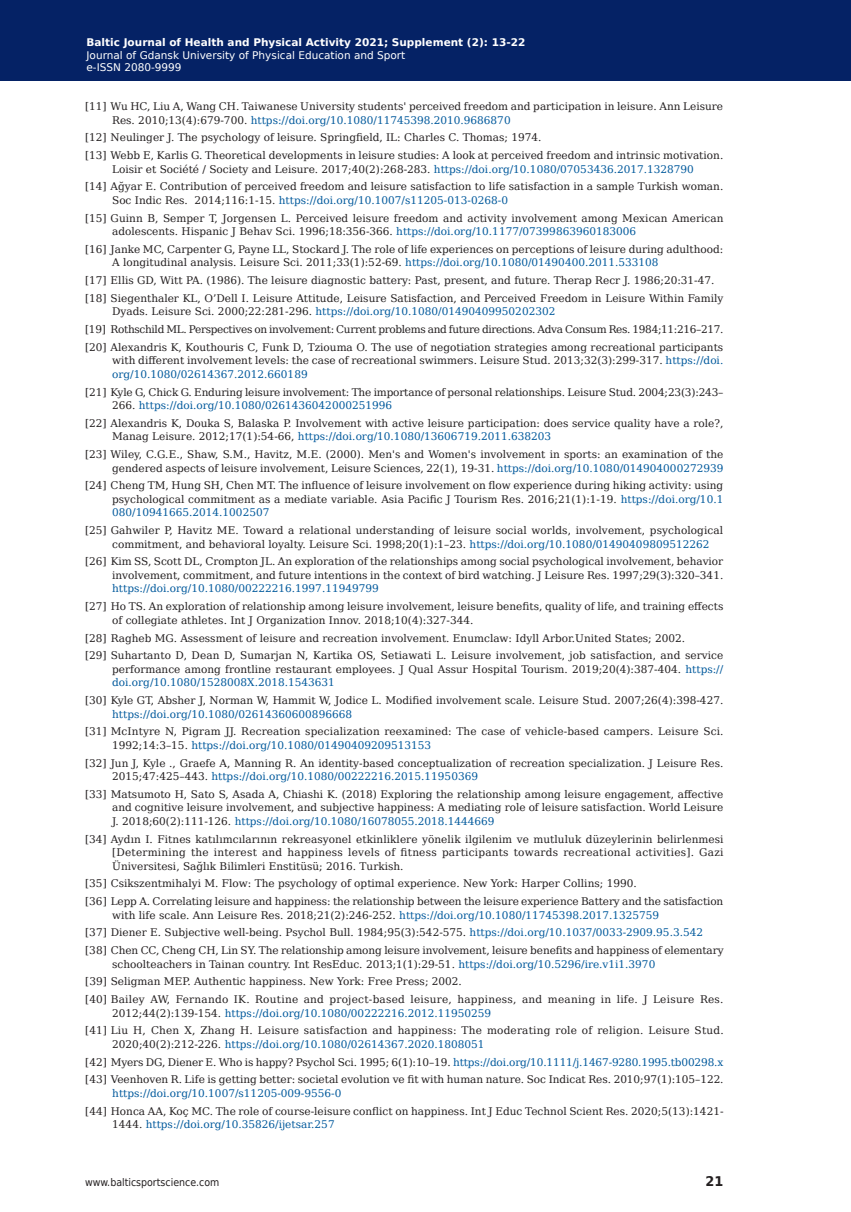
<style>
.page{position:relative;width:851px;height:1212px;background:#fff}
.page>*{position:absolute;margin:0;border:0;box-sizing:border-box;transform-origin:0 0}
.t1{font:700 13.35px "DejaVu Sans";color:#231f20;scale:.96 1}
.t2{font:10.5px/13.5px "DejaVu Serif";color:#231f20}
.t3{font:10.5px/17.7px "DejaVu Serif";letter-spacing:.02em;color:#231f20}
.t4{font:10.5px "DejaVu Serif";color:#01599c}
.t5{font:10.5px/12.6px "DejaVu Sans";color:#fff}
.t6{font:700 10.5px "DejaVu Sans";color:#fff}
.t7{font:10.5px "DejaVu Sans Condensed";color:#231f20}
.s1{color:#01599c}
</style>
<div class="page">
<div style="left:0;top:0;width:850px;height:80px;background:#052265"></div>
<p class="t6" style="left:86px;top:34px;width:440px">Baltic Journal of Health and Physical Activity 2021; Supplement (2): 13-22</p>
<p class="t5" style="left:86px;top:48px;width:320px">Journal of Gdansk University of Physical Education and Sport e-ISSN 2080-9999</p>
<p class="t2" style="left:112px;top:99px;width:612px;text-indent:-27px">[11] Wu HC, Liu A, Wang CH. Taiwanese University students' perceived freedom and participation in leisure. Ann Leisure<br>Res. 2010;13(4):679-700. <span class="s1">https://doi.org/10.1080/11745398.2010.9686870</span></p>
<p class="t2" style="left:85px;top:128px;width:639px;line-height:17.7px">[12] Neulinger J. The psychology of leisure. Springfield, IL: Charles C. Thomas; 1974.<br>[13] Webb E, Karlis G. Theoretical developments in leisure studies: A look at perceived freedom and intrinsic motivation.</p>
<p class="t2" style="left:85px;top:159px;width:639px;line-height:17.7px;text-align:center">Loisir et Société / Society and Leisure. 2017;40(2):268-283. <span class="s1">https://doi.org/10.1080/07053436.2017.1328790<br></span>[14] Ağyar E. Contribution of perceived freedom and leisure satisfaction to life satisfaction in a sample Turkish woman.</p>
<p class="t2" style="left:85px;top:190px;width:639px;line-height:17.7px;text-indent:27px">Soc Indic Res. 2014;116:1-15. <span class="s1">https://doi.org/10.1007/s11205-013-0268-0<br></span>[15] Guinn B, Semper T, Jorgensen L. Perceived leisure freedom and activity involvement among Mexican American</p>
<p class="t2" style="left:85px;top:222px;width:639px;line-height:17.7px;text-indent:27px">adolescents. Hispanic J Behav Sci. 1996;18:356-366. <span class="s1">https://doi.org/10.1177/07399863960183006<br></span>[16] Janke MC, Carpenter G, Payne LL, Stockard J. The role of life experiences on perceptions of leisure during adulthood:</p>
<p class="t2" style="left:85px;top:253px;width:639px;line-height:17.7px;text-indent:27px">A longitudinal analysis. Leisure Sci. 2011;33(1):52-69. <span class="s1">https://doi.org/10.1080/01490400.2011.533108<br></span>[17] Ellis GD, Witt PA. (1986). The leisure diagnostic battery: Past, present, and future. Therap Recr J. 1986;20:31-47. [18] Siegenthaler KL, O’D ell I. Leisure Attitude, Leisure Satisfaction, and Perceived Freedom in Leisure Within Family</p>
<p class="t2" style="left:85px;top:302px;width:640px;line-height:17.7px;text-indent:27px">Dyads. Leisure Sci. 2000;22:281-296. <span class="s1">https://doi.org/10.1080/01490409950202302<br></span>[19] Rothschild ML. Perspectives on involvement: Current problems and future directions. Adva Consum Res. 1984;11:216–217. [20] Alexandris K, Kouthouris C, Funk D, Tziouma O. The use of negotiation strategies among recreational participants</p>
<p class="t2" style="left:112px;top:353px;width:612px">with different involvement levels: the case of recreational swimmers. Leisure Stud. 2013;32(3):299-317. <span class="s1">https://doi. org/10.1080/02614367.2012.660189</span></p>
<p class="t2" style="left:112px;top:384px;width:612px;text-indent:-27px">[21] Kyle G, Chick G. Enduring leisure involvement: The importance of personal relationships. Leisure Stud. 2004;23(3):243–<br>266. <span class="s1">https://doi.org/10.1080/0261436042000251996</span></p>
<p class="t2" style="left:112px;top:415px;width:612px;text-indent:-27px">[22] Alexandris K, D ouka S, Balaska P. Involvement with active leisure participation: does service quality have a role?,<br>Manag Leisure. 2012;17(1):54-66, <span class="s1">https://doi.org/10.1080/13606719.2011.638203</span></p>
<p class="t2" style="left:85px;top:447px;width:639px;text-align:right">[23] Wiley, C.G.E., Shaw, S.M., Havitz, M.E. (2000). Men's and Women's involvement in sports: an examination of the gendered aspects of leisure involvement, Leisure Sciences, 22(1), 19-31. <span class="s1">https://doi.org/10.1080/014904000272939</span></p>
<p class="t2" style="left:112px;top:478px;width:612px;text-align:justify;text-indent:-27px">[24] Cheng TM, Hung SH, Chen MT. The influence of leisure involvement on flow experience during hiking activity: using psychological commitment as a mediate variable. Asia Pacific J Tourism Res. 2016;21(1):1-19. <span class="s1">https://doi.org/10.1<br>080/10941665.2014.1002507</span></p>
<p class="t2" style="left:112px;top:523px;width:612px;text-indent:-27px">[25] Gahwiler P, Havitz ME. Toward a relational understanding of leisure social worlds, involvement, psychological commitment, and behavioral loyalty. Leisure Sci. 1998;20(1):1–23. <span class="s1">https://doi.org/10.1080/01490409809512262</span></p>
<p class="t2" style="left:85px;top:554px;width:639px;text-align:right">[26] Kim SS, Scott D L, Crompton JL. An exploration of the relationships among social psychological involvement, behavior involvement, commitment, and future intentions in the context of bird watching. J Leisure Res. 1997;29(3):320–341.</p>
<p class="t4" style="left:112px;top:579px;width:268px">https://doi.org/10.1080/00222216.1997.11949799</p>
<p class="t2" style="left:112px;top:599px;width:612px;text-indent:-27px">[27] Ho TS. An exploration of relationship among leisure involvement, leisure benefits, quality of life, and training effects of collegiate athletes. Int J Organization Innov. 2018;10(4):327-344.</p>
<p class="t2" style="left:85px;top:628px;width:639px;line-height:17.7px">[28] Ragheb MG. Assessment of leisure and recreation involvement. Enumclaw: Idyll Arbor.United States; 2002.<br>[29] Suhartanto D, D ean D, Sumarjan N, Kartika OS, Setiawati L. Leisure involvement, job satisfaction, and service</p>
<p class="t2" style="left:112px;top:661px;width:612px">performance among frontline restaurant employees. J Qual Assur Hospital Tourism. 2019;20(4):387-404. <span class="s1">https:// doi.org/10.1080/1528008X.2018.1543631</span></p>
<p class="t2" style="left:85px;top:692px;width:639px">[30] Kyle GT, Absher J, Norman W, Hammit W, Jodice L. Modified involvement scale. Leisure Stud. 2007;26(4):398-427.</p>
<p class="t4" style="left:112px;top:704px;width:241px">https://doi.org/10.1080/02614360600896668</p>
<p class="t2" style="left:112px;top:724px;width:612px;text-indent:-27px">[31] McIntyre N, Pigram JJ. Recreation specialization reexamined: The case of vehicle-based campers. Leisure Sci.<br>1992;14:3–15. <span class="s1">https://doi.org/10.1080/01490409209513153</span></p>
<p class="t2" style="left:112px;top:755px;width:612px;text-indent:-27px">[32] Jun J, Kyle ., Graefe A, Manning R. An identity-based conceptualization of recreation specialization. J Leisure Res.<br>2015;47:425–443. <span class="s1">https://doi.org/10.1080/00222216.2015.11950369</span></p>
<p class="t2" style="left:112px;top:786px;width:612px;text-align:justify;text-indent:-27px">[33] Matsumoto H, Sato S, Asada A, Chiashi K. (2018) Exploring the relationship among leisure engagement, affective and cognitive leisure involvement, and subjective happiness: A mediating role of leisure satisfaction. World Leisure J. 2018;60(2):111-126. <span class="s1">https://doi.org/10.1080/16078055.2018.1444669</span></p>
<p class="t2" style="left:112px;top:831px;width:612px;text-align:justify;text-indent:-27px">[34] Aydın I. Fitnes katılımcılarının rekreasyonel etkinliklere yönelik ilgilenim ve mutluluk düzeylerinin belirlenmesi [D etermining the interest and happiness levels of fitness participants towards recreational activities]. Gazi Üniversitesi, Sağlık Bilimleri Enstitüsü; 2016. Turkish.</p>
<p class="t2" style="left:85px;top:874px;width:639px;line-height:17.7px">[35] Csikszentmihalyi M. Flow: The psychology of optimal experience. New York: Harper Collins; 1990.<br>[36] Lepp A. Correlating leisure and happiness: the relationship between the leisure experience Battery and the satisfaction</p>
<p class="t2" style="left:85px;top:905px;width:639px;line-height:17.7px;text-indent:27px">with life scale. Ann Leisure Res. 2018;21(2):246-252. <span class="s1">https://doi.org/10.1080/11745398.2017.1325759<br></span>[37] Diener E. Subjective well-being. Psychol Bull. 1984;95(3):542-575. <span class="s1">https://doi.org/10.1037/0033-2909.95.3.542 </span>[38] Chen CC, Cheng CH, Lin SY. The relationship among leisure involvement, leisure benefits and happiness of elementary</p>
<p class="t2" style="left:85px;top:954px;width:639px;line-height:17.7px;text-indent:27px">schoolteachers in Tainan country. Int ResEduc. 2013;1(1):29-51. <span class="s1">https://doi.org/10.5296/ire.v1i1.3970<br></span>[39] Seligman MEP. Authentic happiness. New York: Free Press; 2002.<br>[40] Bailey AW, Fernando IK. Routine and project-based leisure, happiness, and meaning in life. J Leisure Res.</p>
<p class="t3" style="left:85px;top:1003px;width:640px;text-indent:27px">2012;44(2):139-154. <span class="s1">https://doi.org/10.1080/00222216.2012.11950259<br></span>[41] Liu H, Chen X, Zhang H. Leisure satisfaction and happiness: The moderating role of religion. Leisure Stud.</p>
<p class="t2" style="left:85px;top:1034px;width:639px;line-height:17.7px;text-indent:27px">2020;40(2):212-226. <span class="s1">https://doi.org/10.1080/02614367.2020.1808051<br></span>[42] Myers DG, Diener E. Who is happy? Psychol Sci. 1995; 6(1):10–19. <span class="s1">https://doi.org/10.1111/j.1467-9280.1995.tb00298.x </span>[43] Veenhoven R. Life is getting better: societal evolution ve fit with human nature. Soc Indicat Res. 2010;97(1):105–122.</p>
<p class="t4" style="left:112px;top:1084px;width:231px">https://doi.org/10.1007/s11205-009-9556-0</p>
<p class="t2" style="left:112px;top:1103px;width:612px;text-indent:-27px">[44] Honca AA, Koç MC. The role of course-leisure conflict on happiness. Int J Educ Technol Scient Res. 2020;5(13):1421-<br>1444. <span class="s1">https://doi.org/10.35826/ijetsar.257</span></p>
<p class="t7" style="left:85px;top:1174px;width:136px">www.balticsportscience.com</p>
<p class="t1" style="left:705px;top:1170px;width:20px">21</p>
</div>
